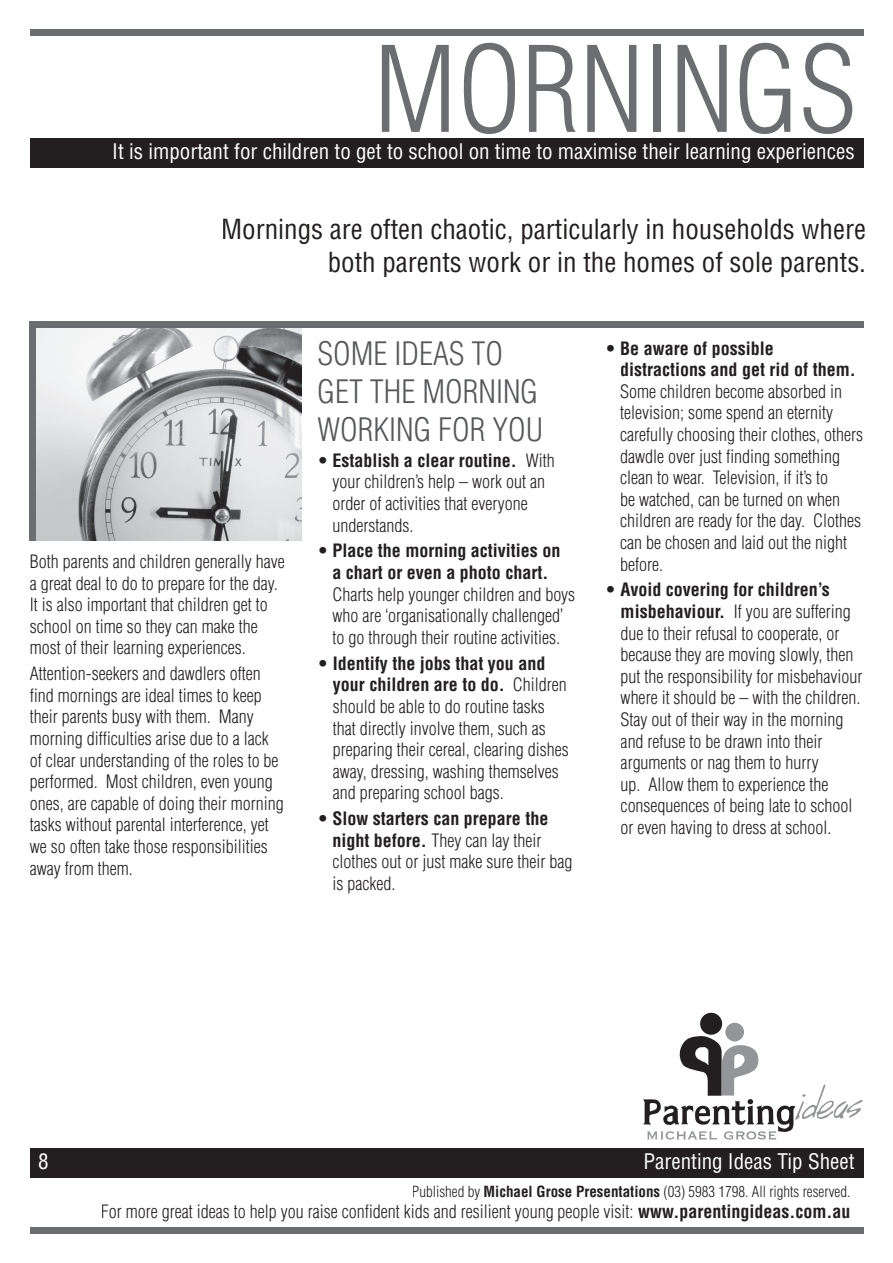
<style>
.page{position:relative;width:893px;height:1263px;background:#fff}
.page>*{position:absolute;margin:0;border:0;box-sizing:border-box;transform-origin:0 0}
.t1{font:300 condensed 115.95px "Helvetica";color:#6c6d70}
.t2{font:300 condensed 31.5px/37.8px "Helvetica";color:#57585a}
.t3{font:condensed 27px/32.4px "Helvetica";color:#231f20;text-align:right}
.t4{font:condensed 21px "Helvetica";color:#fff}
.t5{font:300 condensed 18px/21.6px "Helvetica";color:#231f20}
.t6{font:700 condensed 18px/21.6px "Helvetica";color:#231f20;text-align:center}
.t7{font:300 condensed 15px "Helvetica";color:#231f20}
.s1{font-weight:700}
.s2{font-weight:300}
</style>
<div class="page">
<div style="left:30px;top:30px;width:833px;height:6px;background:#6c6d70"></div>
<div style="left:30px;top:138px;width:833px;height:30px;background:#231f20"></div>
<div style="left:30px;top:1227px;width:833px;height:6px;background:#6c6d70"></div>
<div style="left:30px;top:1148px;width:833px;height:30px;background:#231f20"></div>
<div style="left:700px;top:1013px;width:22px;height:22px;background:#231f20;border-radius:50%"></div>
<div style="left:725px;top:1023px;width:19px;height:18px;background:#939598;border-radius:50%"></div>
<svg style="left:643px;top:1035px;width:220px;height:105px"></svg>
<img style="left:35px;top:327px;width:267px;height:214px">
<div style="left:29px;top:321px;width:6px;height:220px;background:#6c6d70"></div>
<div style="left:30px;top:321px;width:833px;height:6px;background:#6c6d70"></div>
<h1 class="t1" style="left:373px;top:18px;width:485px">MORNINGS</h1>
<p class="t4" style="left:112px;top:138px;width:744px">It is important for children to get to school on time to maximise their learning experiences</p>
<h3 class="t3" style="left:221px;top:213px;width:646px">Mornings are often chaotic, particularly in households where both parents work or in the homes of sole parents.</h3>
<p class="t5" style="left:30px;top:550px;width:256px">Both parents and children generally have a great deal to do to prepare for the day.<br>It is also important that children get to school on time so they can make the most of their learning experiences.</p>
<p class="t5" style="left:30px;top:663px;width:255px">Attention-seekers and dawdlers often find mornings are ideal times to keep their parents busy with them. Many morning difficulties arise due to a lack of clear understanding of the roles to be performed. Most children, even young ones, are capable of doing their morning tasks without parental interference, yet we so often take those responsibilities away from them.</p>
<h2 class="t2" style="left:317px;top:335px;width:227px">SOME IDEAS TO<br>GET THE MORNING<br>WORKING FOR YOU</h2>
<p class="t5" style="left:332px;top:449px;width:224px;text-indent:-15px">• <span class="s1">Establish a clear routine.</span> With your children’s help – work out an order of activities that everyone understands.</p>
<p class="t6" style="left:317px;top:540px;width:244px"><span class="s2">•</span> Place the morning activities on a chart or even a photo chart.</p>
<p class="t5" style="left:332px;top:583px;width:244px">Charts help younger children and boys who are ‘organisationally challenged’ to go through their routine activities.</p>
<p class="t5" style="left:333px;top:652px;width:237px;text-indent:-15px">• <span class="s1">Identify the jobs that you and your children are to do.</span> Children should be able to do routine tasks that directly involve them, such as preparing their cereal, clearing dishes away, dressing, washing themselves and preparing school bags.</p>
<p class="t5" style="left:332px;top:808px;width:241px;text-indent:-15px">• <span class="s1">Slow starters can prepare the night before.</span> They can lay their clothes out or just make sure their bag is packed.</p>
<p class="t6" style="left:620px;top:337px;width:237px;text-align:left;text-indent:-15px"><span class="s2">•</span> Be aware of possible distractions and get rid of them.</p>
<p class="t5" style="left:620px;top:380px;width:244px">Some children become absorbed in television; some spend an eternity carefully choosing their clothes, others dawdle over just finding something clean to wear. Television, if it’s to<br>be watched, can be turned on when children are ready for the day. Clothes can be chosen and laid out the night before.</p>
<p class="t5" style="left:621px;top:579px;width:243px;text-indent:-15px">• <span class="s1">Avoid covering for children’s misbehaviour.</span> If you are suffering due to their refusal to cooperate, or because they are moving slowly, then put the responsibility for misbehaviour where it should be – with the children.<br>Stay out of their way in the morning and refuse to be drawn into their arguments or nag them to hurry<br>up. Allow them to experience the consequences of being late to school or even having to dress at school.</p>
<p class="t4" style="left:38px;top:1148px;width:12px">8</p>
<p class="t4" style="left:643px;top:1148px;width:213px">Parenting Ideas Tip Sheet</p>
<p class="t7" style="left:412px;top:1182px;width:440px">Published by <span class="s1">Michael Grose Presentations</span> (03) 5983 1798. All rights reserved.</p>
<p class="t5" style="left:101px;top:1201px;width:751px">For more great ideas to help you raise confident kids and resilient young people visit: <span class="s1">www.parentingideas.com.au</span></p>
</div>
